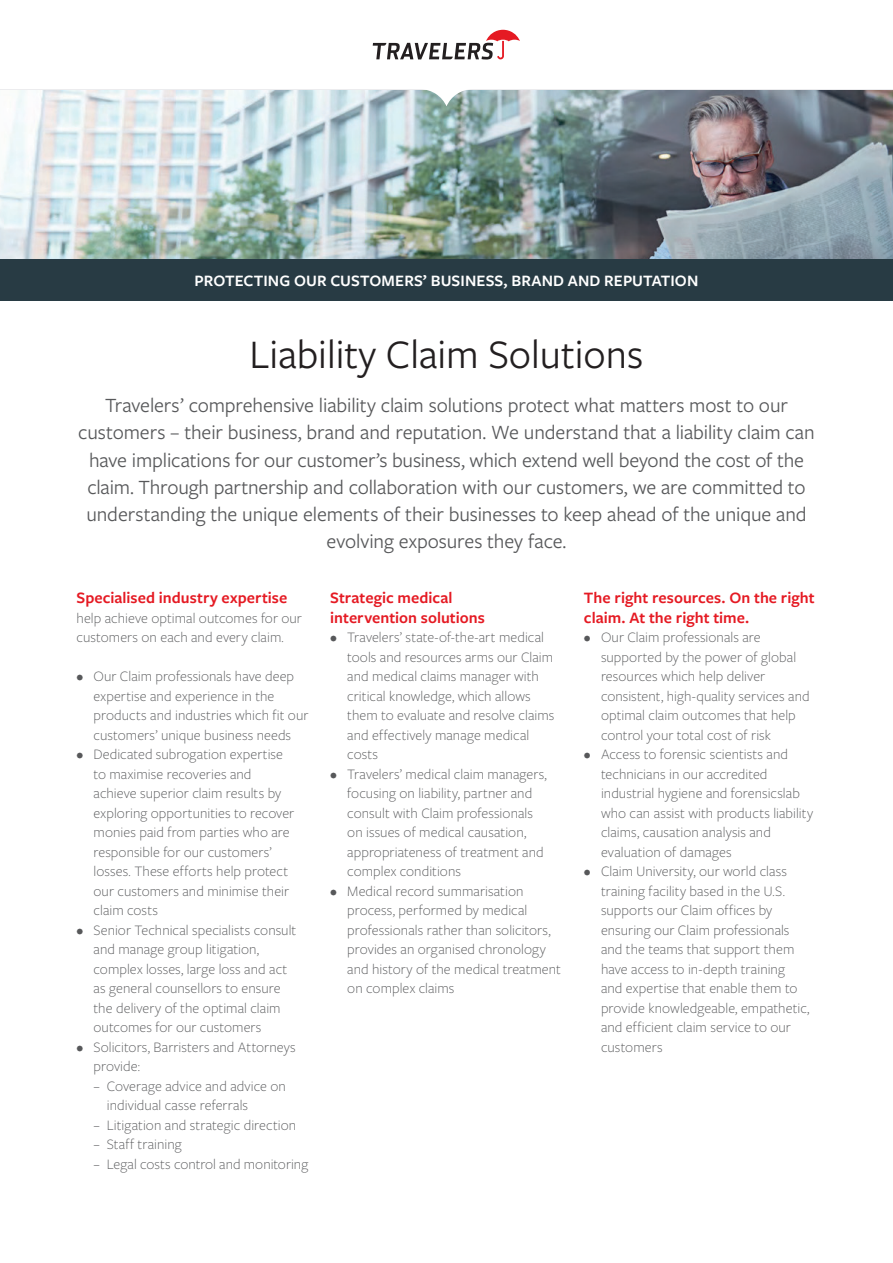
<style>
.page{position:relative;width:893px;height:1263px;background:#fff}
.page>*{position:absolute;margin:0;border:0;box-sizing:border-box;transform-origin:0 0}
.t1{font:42px "Freight Sans Pro";color:#231f20}
.t2{font:21px/27px "Freight Sans Pro";letter-spacing:-.005em;color:#57585a;text-align:center}
.t3{font:600 16.5px/19.5px "Freight Sans Pro";color:#e51a23}
.t4{font:600 16.5px "Freight Sans Pro";letter-spacing:.005em;color:#fff}
.t5{font:300 15px/19.5px "Freight Sans Pro";letter-spacing:.005em;color:#57585a}
</style>
<div class="page">
<img style="left:0;top:106px;width:893px;height:153px">
<svg style="left:0;top:29px;width:893px;height:77px"></svg>
<svg style="left:373px;top:30px;width:147px;height:30px"></svg>
<div style="left:0;top:259px;width:893px;height:42px;background:#283b44"></div>
<p class="t4" style="left:195px;top:269px;width:505px">PROTECTING OUR CUSTOMERS’ BUSINESS, BRAND AND REPUTATION</p>
<h1 class="t1" style="left:250px;top:327px;width:395px">Liability Claim Solutions</h1>
<p class="t2" style="left:78px;top:391px;width:738px">Travelers’ comprehensive liability claim solutions protect what matters most to our customers – their business, brand and reputation. We understand that a liability claim can have implications for our customer’s business, which extend well beyond the cost of the claim. Through partnership and collaboration with our customers, we are committed to understanding the unique elements of their businesses to keep ahead of the unique and evolving exposures they face.</p>
<p class="t3" style="left:77px;top:587px;width:212px">Specialised industry expertise</p>
<p class="t5" style="left:77px;top:607px;width:227px">help achieve optimal outcomes for our customers on each and every claim.</p>
<p class="t5" style="left:94px;top:666px;width:216px;text-indent:-17px">• Our Claim professionals have deep expertise and experience in the products and industries which fit our customers’ unique business needs</p>
<p class="t5" style="left:94px;top:744px;width:202px;text-indent:-17px">• Dedicated subrogation expertise to maximise recoveries and achieve superior claim results by exploring opportunities to recover monies paid from parties who are responsible for our customers’ losses. These efforts help protect our customers and minimise their claim costs</p>
<p class="t5" style="left:94px;top:919px;width:204px;text-indent:-17px">• Senior Technical specialists consult and manage group litigation, complex losses, large loss and act as general counsellors to ensure the delivery of the optimal claim outcomes for our customers</p>
<p class="t5" style="left:94px;top:1036px;width:204px;text-indent:-17px">• Solicitors, Barristers and Attorneys provide:</p>
<p class="t5" style="left:107px;top:1075px;width:181px;text-indent:-13px">– Coverage advice and advice on individual casse referrals</p>
<p class="t5" style="left:94px;top:1114px;width:204px">– Litigation and strategic direction</p>
<p class="t5" style="left:94px;top:1134px;width:90px">– Staff training</p>
<p class="t5" style="left:94px;top:1153px;width:216px">– Legal costs control and monitoring</p>
<p class="t3" style="left:330px;top:587px;width:156px">Strategic medical intervention solutions</p>
<p class="t5" style="left:347px;top:627px;width:209px;text-indent:-17px">• Travelers’ state-of-the-art medical tools and resources arms our Claim and medical claims manager with critical knowledge, which allows them to evaluate and resolve claims and effectively manage medical costs</p>
<p class="t5" style="left:347px;top:763px;width:201px;text-indent:-17px">• Travelers’ medical claim managers, focusing on liability, partner and consult with Claim professionals on issues of medical causation, appropriateness of treatment and complex conditions</p>
<p class="t5" style="left:347px;top:880px;width:215px;text-indent:-17px">• Medical record summarisation process, performed by medical professionals rather than solicitors, provides an organised chronology and history of the medical treatment on complex claims</p>
<p class="t3" style="left:584px;top:587px;width:232px">The right resources. On the right claim. At the right time.</p>
<p class="t5" style="left:601px;top:627px;width:210px;text-indent:-17px">• Our Claim professionals are supported by the power of global resources which help deliver consistent, high-quality services and optimal claim outcomes that help control your total cost of risk</p>
<p class="t5" style="left:601px;top:744px;width:214px;text-indent:-17px">• Access to forensic scientists and technicians in our accredited industrial hygiene and forensicslab who can assist with products liability claims, causation analysis and evaluation of damages</p>
<p class="t5" style="left:601px;top:861px;width:210px;text-indent:-17px">• Claim University, our world class training facility based in the U.S. supports our Claim offices by ensuring our Claim professionals and the teams that support them have access to in-depth training and expertise that enable them to provide knowledgeable, empathetic, and efficient claim service to our customers</p>
</div>
